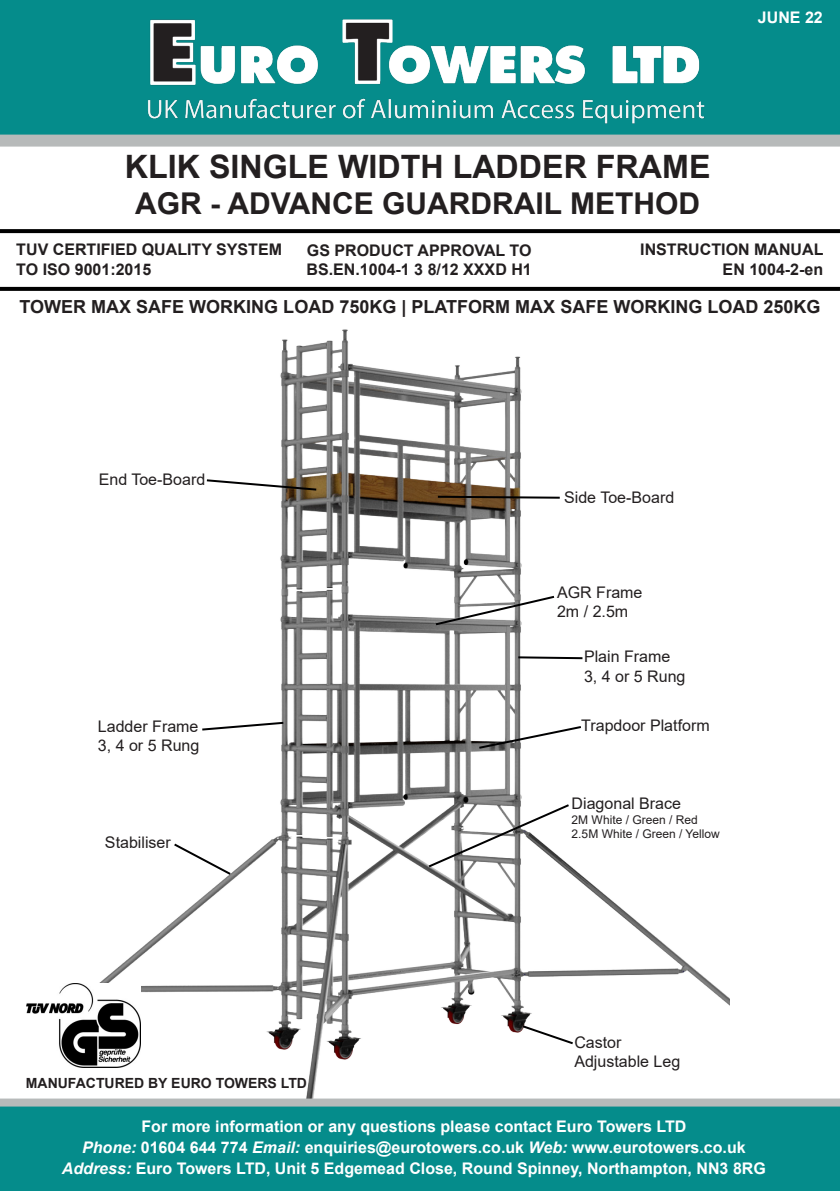
<style>
.page{position:relative;width:840px;height:1191px;background:#fff}
.page>*{position:absolute;margin:0;border:0;box-sizing:border-box;transform-origin:0 0}
.t1{font:700 32.2px "Arial";color:#231f20}
.t2{font:700 30px "Arial";color:#231f20}
.t3{font:700 18px "Arial";color:#231f20}
.t4{font:700 16px "Arial";color:#fff}
.t5{font:16px/19.2px "Arial";color:#231f20}
.t6{font:700 16px/19.2px "Arial";color:#231f20}
.t7{font:700 14px "Arial";color:#231f20}
.t8{font:12px "Arial";color:#231f20}
.s1{font-style:italic}
</style>
<div class="page">
<svg style="left:0;top:0;width:839px;height:147px;background:#14908f"></svg>
<img style="left:96px;top:0;width:652px;height:147px">
<img style="left:99px;top:329px;width:630px;height:769px">
<svg style="left:0;top:229px;width:839px;height:4px;background:#060606"></svg>
<svg style="left:0;top:287px;width:839px;height:4px;background:#060606"></svg>
<svg style="left:200px;top:720px;width:85px;height:11px"></svg>
<svg style="left:205px;top:478px;width:113px;height:14px"></svg>
<svg style="left:433px;top:594px;width:123px;height:32px"></svg>
<svg style="left:435px;top:495px;width:126px;height:5px"></svg>
<svg style="left:476px;top:724px;width:107px;height:26px"></svg>
<svg style="left:516px;top:655px;width:68px;height:5px"></svg>
<svg style="left:520px;top:1023px;width:55px;height:22px"></svg>
<svg style="left:172px;top:841px;width:61px;height:35px"></svg>
<svg style="left:426px;top:802px;width:145px;height:67px"></svg>
<svg style="left:0;top:1098px;width:839px;height:93px;background:#15908f"></svg>
<img style="left:27px;top:984px;width:113px;height:83px">
<p class="t4" style="left:757px;top:6px;width:66px">JUNE 22</p>
<p class="t1" style="left:125px;top:144px;width:586px">KLIK SINGLE WIDTH LADDER FRAME</p>
<p class="t2" style="left:135px;top:182px;width:566px">AGR - ADVANCE GUARDRAIL METHOD</p>
<p class="t6" style="left:16px;top:240px;width:267px">TUV CERTIFIED QUALITY SYSTEM<br>TO ISO 9001:2015</p>
<p class="t6" style="left:306px;top:240px;width:226px">GS PRODUCT APPROVAL TO<br>BS.EN.1004-1 3 8/12 XXXD H1</p>
<p class="t3" style="left:19px;top:294px;width:802px">TOWER MAX SAFE WORKING LOAD 750KG | PLATFORM MAX SAFE WORKING LOAD 250KG</p>
<p class="t6" style="left:640px;top:240px;width:185px">INSTRUCTION MANUAL</p>
<p class="t6" style="left:722px;top:259px;width:102px">EN 1004-2-en</p>
<p class="t5" style="left:99px;top:469px;width:108px">End Toe-Board</p>
<p class="t5" style="left:98px;top:716px;width:103px">Ladder Frame<br>3, 4 or 5 Rung</p>
<p class="t5" style="left:105px;top:833px;width:67px">Stabiliser</p>
<p class="t7" style="left:26px;top:1073px;width:282px">MANUFACTURED BY EURO TOWERS LTD</p>
<p class="t5" style="left:564px;top:487px;width:111px">Side Toe-Board</p>
<p class="t5" style="left:556px;top:582px;width:87px">AGR Frame</p>
<p class="t5" style="left:556px;top:601px;width:73px">2m / 2.5m</p>
<p class="t5" style="left:583px;top:647px;width:103px">Plain Frame<br>3, 4 or 5 Rung</p>
<p class="t5" style="left:581px;top:716px;width:130px">Trapdoor Platform</p>
<p class="t5" style="left:571px;top:794px;width:111px">Diagonal Brace</p>
<p class="t8" style="left:571px;top:811px;width:128px">2M White / Green / Red</p>
<p class="t8" style="left:571px;top:825px;width:150px">2.5M White / Green / Yellow</p>
<p class="t5" style="left:574px;top:1032px;width:49px">Castor</p>
<p class="t5" style="left:574px;top:1051px;width:107px">Adjustable Leg</p>
<p class="t4" style="left:141px;top:1115px;width:546px">For more information or any questions please contact Euro Towers LTD</p>
<p class="t4" style="left:82px;top:1136px;width:664px"><span class="s1">Phone:</span> 01604 644 774 <span class="s1">Email:</span> enquiries@eurotowers.co.uk <span class="s1">Web:</span> www.eurotowers.co.uk</p>
<p class="t4" style="left:62px;top:1157px;width:705px"><span class="s1">Address:</span> Euro Towers LTD, Unit 5 Edgemead Close, Round Spinney, Northampton, NN3 8RG</p>
</div>
